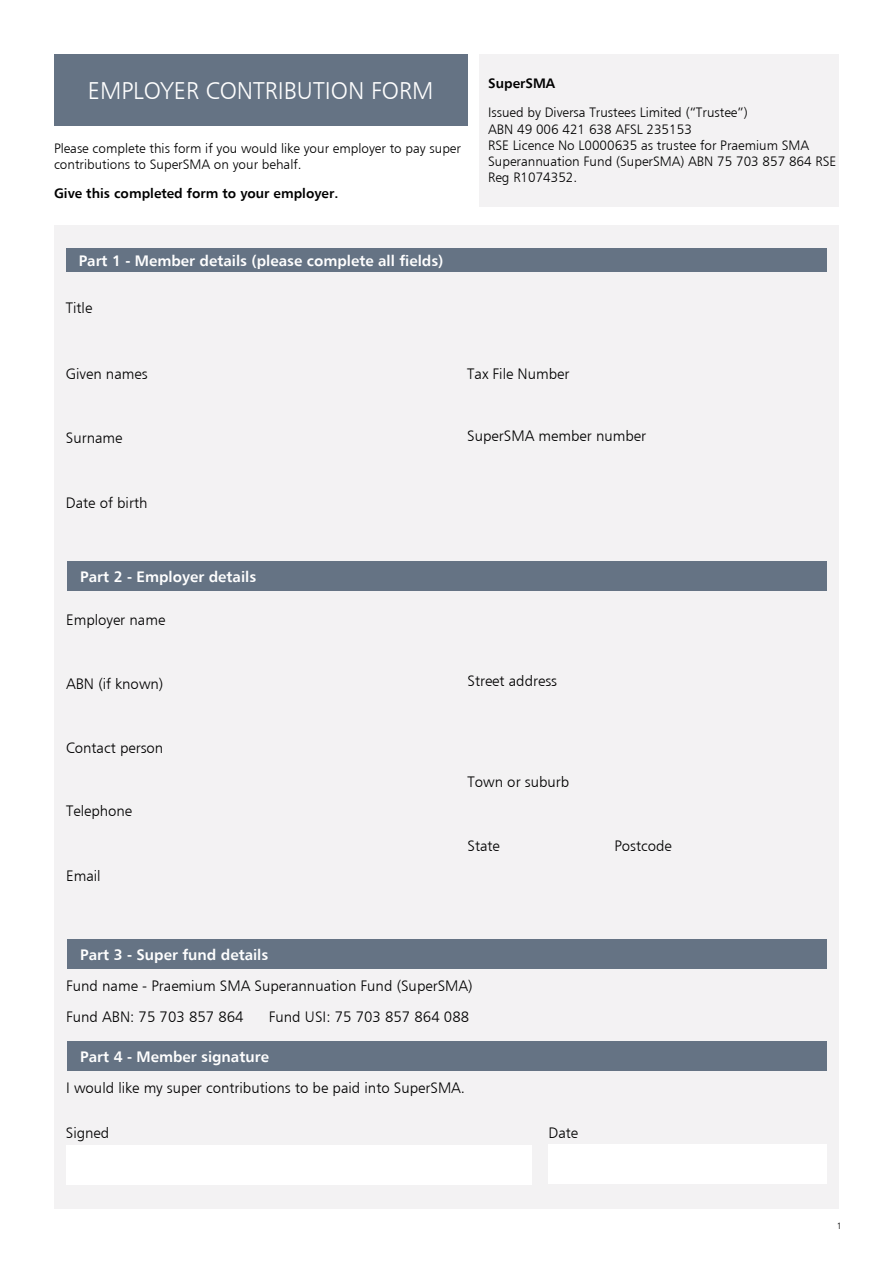
<style>
.page{position:relative;width:893px;height:1263px;background:#fff}
.page>*{position:absolute;margin:0;border:0;box-sizing:border-box;transform-origin:0 0}
.t1{font:24px "Humanist 777 BT Light B";color:#fff}
.t2{font:15px/30.8px "Humanist 777 BT Light B";color:#000}
.t3{font:15px "Humanist 777 BT Bold B";color:#fff}
.t4{font:13.5px/16.2px "Humanist 777 BT Light B";color:#000}
.t5{font:13.5px "Humanist 777 BT Bold B";color:#000}
.t6{font:9px "Humanist 777 BT Light B";color:#000}
</style>
<div class="page">
<div style="left:54px;top:54px;width:413px;height:71px;background:#657384"></div>
<div style="left:480px;top:54px;width:359px;height:152px;background:#f3f2f3"></div>
<div style="left:54px;top:225px;width:785px;height:984px;background:#f3f2f3"></div>
<div style="left:66px;top:249px;width:761px;height:23px;background:#657384"></div>
<div style="left:68px;top:561px;width:759px;height:30px;background:#657384"></div>
<div style="left:68px;top:939px;width:759px;height:30px;background:#657384"></div>
<div style="left:68px;top:1041px;width:759px;height:30px;background:#657384"></div>
<div style="left:66px;top:1145px;width:465px;height:40px;background:#fff"></div>
<div style="left:549px;top:1144px;width:278px;height:40px;background:#fff"></div>
<h1 class="t1" style="left:88px;top:76px;width:347px">EMPLOYER CONTRIBUTION FORM</h1>
<p class="t4" style="left:54px;top:140px;width:408px">Please complete this form if you would like your employer to pay super contributions to SuperSMA on your behalf.</p>
<p class="t5" style="left:54px;top:185px;width:286px">Give this completed form to your employer.</p>
<p class="t3" style="left:79px;top:251px;width:366px">Part 1 - Member details (please complete all fields)</p>
<p class="t2" style="left:66px;top:292px;width:28px">Title</p>
<p class="t5" style="left:488px;top:75px;width:68px">SuperSMA</p>
<p class="t4" style="left:488px;top:104px;width:350px">Issued by Diversa Trustees Limited (“Trustee”)<br>ABN 49 006 421 638 AFSL 235153<br>RSE Licence No L0000635 as trustee for Praemium SMA Superannuation Fund (SuperSMA) ABN 75 703 857 864 RSE Reg R1074352.</p>
<p class="t2" style="left:66px;top:358px;width:83px">Given names</p>
<p class="t2" style="left:66px;top:422px;width:58px">Surname</p>
<p class="t2" style="left:66px;top:487px;width:83px">Date of birth</p>
<p class="t3" style="left:80px;top:567px;width:177px">Part 2 - Employer details</p>
<p class="t2" style="left:66px;top:604px;width:101px">Employer name</p>
<p class="t2" style="left:66px;top:668px;width:99px">ABN (if known)</p>
<p class="t2" style="left:66px;top:732px;width:99px">Contact person</p>
<p class="t2" style="left:66px;top:795px;width:68px">Telephone</p>
<p class="t2" style="left:66px;top:860px;width:36px">Email</p>
<p class="t3" style="left:80px;top:945px;width:190px">Part 3 - Super fund details</p>
<p class="t2" style="left:467px;top:358px;width:104px">Tax File Number</p>
<p class="t2" style="left:467px;top:420px;width:180px">SuperSMA member number</p>
<p class="t2" style="left:467px;top:666px;width:91px">Street address</p>
<p class="t2" style="left:467px;top:766px;width:103px">Town or suburb</p>
<p class="t2" style="left:467px;top:830px;width:34px">State</p>
<p class="t2" style="left:614px;top:830px;width:59px">Postcode</p>
<p class="t2" style="left:66px;top:970px;width:408px">Fund name - Praemium SMA Superannuation Fund (SuperSMA)<br>Fund ABN: 75 703 857 864</p>
<p class="t2" style="left:269px;top:1001px;width:202px">Fund USI: 75 703 857 864 088</p>
<p class="t3" style="left:80px;top:1047px;width:190px">Part 4 - Member signature</p>
<p class="t2" style="left:66px;top:1072px;width:401px">I would like my super contributions to be paid into SuperSMA.</p>
<p class="t2" style="left:66px;top:1117px;width:45px">Signed</p>
<p class="t2" style="left:548px;top:1117px;width:31px">Date</p>
<p class="t6" style="left:837px;top:1221px;width:7px">1</p>
</div>
